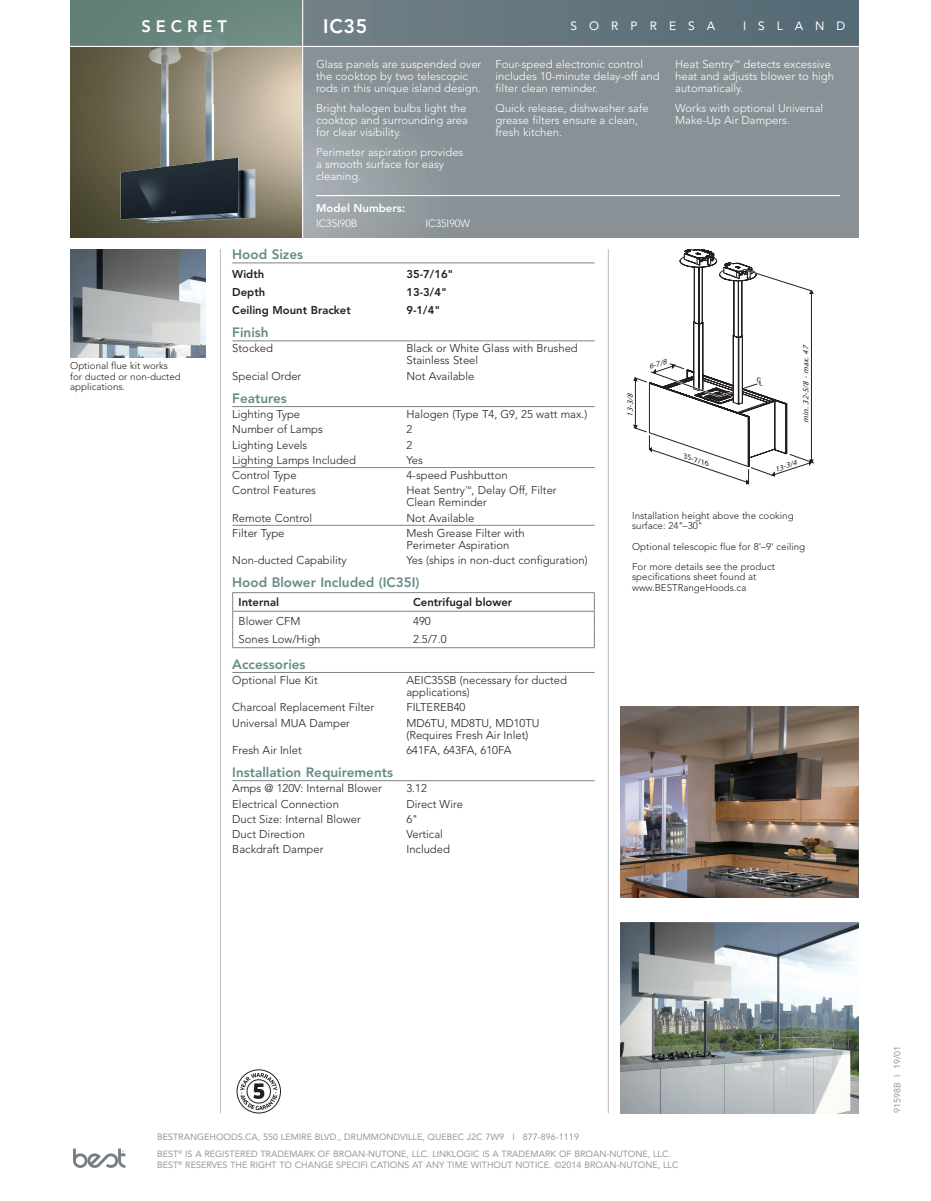
<style>
.page{position:relative;width:931px;height:1201px;background:#fff}
.page>*{position:absolute;margin:0;border:0;box-sizing:border-box;transform-origin:0 0}
.spec_body_back_pg{font:800 19.5px "Avenir LT Std";color:#fff}
.spec_body_back_pg-2{font:800 16.5px "Avenir LT Std";letter-spacing:.3em;color:#fff}
.spec_sub_head_sorpre{font:800 13.5px "Avenir LT Std";color:#668b87}
.spec_body_back_pg-3{font:12px "Avenir LT Std";letter-spacing:1em;color:#fff}
.spec_body{font:300 11.25px/12px "Avenir LT Std";color:#231f20}
.spec_features{font:300 11.25px/12px "Avenir LT Std";color:#fff}
.spec_table_body{font:800 11.25px "Avenir LT Std";color:#231f20}
.spec_table_body-2{font:300 11.25px "Avenir LT Std";color:#231f20}
.spec_features-2{font:800 11.25px "Avenir LT Std";color:#fff}
.spec_table_subhead{font:800 11.25px "Avenir LT Std";color:#231f20}
.spec_features-3{font:300 10.5px "Avenir LT Std";color:#fff}
.spec_install_instruc{font:300 9.75px/10.5px "Avenir LT Std";color:#231f20}
.spec_photo_caption{font:300 9.75px/10.5px "Avenir LT Std";color:#231f20}
.t1{font:9px/17.2px "Avenir LT Std";color:#808285}
.t2{font:italic 7.95px "Helvetica LT Std";color:#231f20}
.t3{font:italic 7.5px "Helvetica LT Std";color:#231f20;scale:1.11 1}
.t4{font:italic 7.5px "Helvetica LT Std";color:#231f20;scale:1.12 1}
</style>
<div class="page">
<img style="left:70px;top:47px;width:232px;height:190px">
<svg style="left:303px;top:47px;width:555px;height:190px;background:#8b9398"></svg>
<div style="left:302px;top:0;width:556px;height:46px;background:linear-gradient(to right,#738187,#536974)"></div>
<hr style="left:316px;top:195px;width:524px;height:1px;background:#fff">
<img style="left:98px;top:47px;width:184px;height:208px">
<div style="left:70px;top:0;width:232px;height:46px;background:#68847d"></div>
<img style="left:620px;top:922px;width:238px;height:191px">
<img style="left:620px;top:706px;width:238px;height:191px">
<img style="left:70px;top:249px;width:135px;height:108px">
<hr style="left:232px;top:262px;width:362px;height:1px;background:#808285">
<hr style="left:232px;top:340px;width:362px;height:1px;background:#808285">
<hr style="left:232px;top:406px;width:362px;height:1px;background:#808285">
<hr style="left:232px;top:467px;width:362px;height:1px;background:#808285">
<hr style="left:232px;top:525px;width:362px;height:1px;background:#808285">
<hr style="left:232px;top:672px;width:362px;height:1px;background:#808285">
<hr style="left:232px;top:780px;width:362px;height:1px;background:#808285">
<svg style="left:594px;top:593px;width:1px;height:54px"></svg>
<hr style="left:232px;top:592px;width:175px;height:1px;background:#808285">
<hr style="left:407px;top:592px;width:187px;height:1px;background:#808285">
<hr style="left:232px;top:611px;width:175px;height:1px;background:#808285">
<hr style="left:407px;top:611px;width:187px;height:1px;background:#808285">
<hr style="left:232px;top:647px;width:175px;height:1px;background:#808285">
<hr style="left:407px;top:647px;width:187px;height:1px;background:#808285">
<svg style="left:232px;top:593px;width:1px;height:54px"></svg>
<hr style="left:608px;top:249px;width:1px;height:864px;background:#bcbdc0">
<hr style="left:220px;top:249px;width:1px;height:864px;background:#bcbdc0">
<hr style="left:302px;top:0;width:1px;height:238px;background:#fff">
<svg style="left:73px;top:1148px;width:52px;height:20px"></svg>
<svg style="left:236px;top:1069px;width:45px;height:44px"></svg>
<svg style="left:633px;top:249px;width:181px;height:235px"></svg>
<p class="spec_body_back_pg-2" style="left:141px;top:17px;width:87px">SECRET</p>
<p class="spec_body_back_pg" style="left:323px;top:15px;width:46px">IC35</p>
<p class="spec_body_back_pg-3" style="left:570px;top:19px;width:146px">SORPRESA</p>
<p class="spec_body_back_pg-3" style="left:743px;top:19px;width:104px">ISLAND</p>
<p class="spec_photo_caption" style="left:70px;top:360px;width:112px">Optional flue kit works for ducted or non-ducted applications.</p>
<p class="spec_features" style="left:316px;top:59px;width:167px">Glass panels are suspended over the cooktop by two telescopic rods in this unique island design.</p>
<p class="spec_features" style="left:316px;top:102px;width:153px">Bright halogen bulbs light the cooktop and surrounding area for clear visibility.</p>
<p class="spec_features" style="left:316px;top:146px;width:149px">Perimeter aspiration provides a smooth surface for easy cleaning.</p>
<p class="spec_features-2" style="left:316px;top:201px;width:90px">Model Numbers:</p>
<p class="spec_features-3" style="left:316px;top:217px;width:43px">IC35I90B</p>
<p class="spec_features-3" style="left:425px;top:217px;width:46px">IC35I90W</p>
<p class="spec_features" style="left:495px;top:59px;width:165px">Four-speed electronic control includes 10-minute delay-off and filter clean reminder.</p>
<p class="spec_features" style="left:495px;top:102px;width:155px">Quick release, dishwasher safe grease filters ensure a clean, fresh kitchen.</p>
<p class="spec_features" style="left:675px;top:59px;width:160px">Heat Sentry<sup>™</sup> detects excessive heat and adjusts blower to high automatically.</p>
<p class="spec_features" style="left:675px;top:102px;width:149px">Works with optional Universal<br>Make-Up Air Dampers.</p>
<p class="spec_sub_head_sorpre" style="left:232px;top:246px;width:72px">Hood Sizes</p>
<p class="spec_table_body" style="left:232px;top:267px;width:33px">Width</p>
<p class="spec_table_body" style="left:406px;top:267px;width:49px">35-7/16"</p>
<p class="spec_table_body" style="left:232px;top:285px;width:34px">Depth</p>
<p class="spec_table_body" style="left:406px;top:285px;width:42px">13-3/4"</p>
<p class="spec_table_body" style="left:232px;top:303px;width:120px">Ceiling Mount Bracket</p>
<p class="spec_table_body" style="left:406px;top:303px;width:35px">9-1/4"</p>
<p class="spec_sub_head_sorpre" style="left:232px;top:324px;width:38px">Finish</p>
<p class="spec_body" style="left:232px;top:342px;width:42px">Stocked</p>
<p class="spec_body" style="left:406px;top:342px;width:173px">Black or White Glass with Brushed<br>Stainless Steel</p>
<p class="spec_body" style="left:232px;top:370px;width:71px">Special Order</p>
<p class="spec_body" style="left:406px;top:370px;width:70px">Not Available</p>
<p class="spec_sub_head_sorpre" style="left:232px;top:390px;width:56px">Features</p>
<p class="spec_body" style="left:232px;top:408px;width:69px">Lighting Type</p>
<p class="spec_body" style="left:406px;top:408px;width:182px">Halogen (Type T4, G9, 25 watt max.)</p>
<p class="spec_body" style="left:232px;top:423px;width:92px">Number of Lamps</p>
<p class="spec_body" style="left:406px;top:423px;width:7px">2</p>
<p class="spec_body" style="left:232px;top:439px;width:77px">Lighting Levels</p>
<p class="spec_body" style="left:406px;top:439px;width:7px">2</p>
<p class="spec_body" style="left:232px;top:454px;width:125px">Lighting Lamps Included</p>
<p class="spec_body" style="left:406px;top:454px;width:18px">Yes</p>
<p class="spec_body" style="left:232px;top:469px;width:66px">Control Type</p>
<p class="spec_body" style="left:406px;top:469px;width:103px">4-speed Pushbutton</p>
<p class="spec_body" style="left:232px;top:484px;width:85px">Control Features</p>
<p class="spec_body" style="left:406px;top:484px;width:152px">Heat Sentry<sup>™</sup>, Delay Off, Filter<br>Clean Reminder</p>
<p class="spec_body" style="left:232px;top:512px;width:81px">Remote Control</p>
<p class="spec_body" style="left:406px;top:512px;width:70px">Not Available</p>
<p class="spec_body" style="left:232px;top:527px;width:54px">Filter Type</p>
<p class="spec_body" style="left:406px;top:527px;width:120px">Mesh Grease Filter with<br>Perimeter Aspiration</p>
<p class="spec_body" style="left:232px;top:554px;width:116px">Non-ducted Capability</p>
<p class="spec_body" style="left:406px;top:554px;width:183px">Yes (ships in non-duct configuration)</p>
<p class="spec_sub_head_sorpre" style="left:232px;top:574px;width:189px">Hood Blower Included (IC35I)</p>
<p class="spec_table_subhead" style="left:239px;top:595px;width:42px">Internal</p>
<p class="spec_table_body" style="left:413px;top:595px;width:101px">Centrifugal blower</p>
<p class="spec_table_body-2" style="left:239px;top:614px;width:63px">Blower CFM</p>
<p class="spec_table_body-2" style="left:413px;top:614px;width:19px">490</p>
<p class="spec_table_body-2" style="left:239px;top:632px;width:83px">Sones Low/High</p>
<p class="spec_table_body-2" style="left:413px;top:632px;width:35px">2.5/7.0</p>
<p class="spec_sub_head_sorpre" style="left:232px;top:656px;width:75px">Accessories</p>
<p class="spec_body" style="left:232px;top:674px;width:87px">Optional Flue Kit</p>
<p class="spec_body" style="left:406px;top:674px;width:162px">AEIC35SB (necessary for ducted applications)</p>
<p class="spec_body" style="left:232px;top:701px;width:143px">Charcoal Replacement Filter</p>
<p class="spec_body" style="left:406px;top:701px;width:61px">FILTEREB40</p>
<p class="spec_body" style="left:232px;top:716px;width:119px">Universal MUA Damper</p>
<p class="spec_body" style="left:406px;top:716px;width:135px">MD6TU, MD8TU, MD10TU (Requires Fresh Air Inlet)</p>
<p class="spec_body" style="left:232px;top:744px;width:71px">Fresh Air Inlet</p>
<p class="spec_body" style="left:406px;top:744px;width:106px">641FA, 643FA, 610FA</p>
<p class="spec_sub_head_sorpre" style="left:232px;top:764px;width:162px">Installation Requirements</p>
<p class="spec_body" style="left:232px;top:782px;width:151px">Amps @ 120V: Internal Blower</p>
<p class="spec_body" style="left:406px;top:782px;width:22px">3.12</p>
<p class="spec_body" style="left:232px;top:797px;width:108px">Electrical Connection</p>
<p class="spec_body" style="left:406px;top:797px;width:58px">Direct Wire</p>
<p class="spec_body" style="left:232px;top:813px;width:130px">Duct Size: Internal Blower</p>
<p class="spec_body" style="left:406px;top:813px;width:13px">6"</p>
<p class="spec_body" style="left:232px;top:828px;width:74px">Duct Direction</p>
<p class="spec_body" style="left:406px;top:828px;width:38px">Vertical</p>
<p class="spec_body" style="left:232px;top:843px;width:93px">Backdraft Damper</p>
<p class="spec_body" style="left:406px;top:843px;width:45px">Included</p>
<p class="t2" style="left:625px;top:417px;width:28px;rotate:-90deg">13-3/8</p>
<p class="t3" style="left:647px;top:362px;width:18px;rotate:-18deg">6-7/8</p>
<p class="t4" style="left:685px;top:451px;width:26px;rotate:19deg">35-7/16</p>
<p class="t2" style="left:801px;top:423px;width:81px;rotate:-90deg">min.32-5/8-max.47</p>
<p class="t3" style="left:773px;top:465px;width:22px;rotate:-18deg">13-3/4</p>
<p class="spec_install_instruc" style="left:632px;top:510px;width:163px">Installation height above the cooking surface: 24"–30"</p>
<p class="spec_install_instruc" style="left:632px;top:541px;width:174px">Optional telescopic flue for 8'–9' ceiling</p>
<p class="spec_install_instruc" style="left:632px;top:561px;width:144px">For more details see the product specifications sheet found at www.BESTRangeHoods.ca</p>
<p class="t1" style="left:157px;top:1128px;width:515px">BESTRANGEHOODS.CA, 550 LEMIRE BLVD., DRUMMONDVILLE, QUEBEC J2C 7W9 I 877-896-1119<br>BEST<sup>®</sup> IS A REGISTERED TRADEMARK OF BROAN-NUTONE, LLC. LINKLOGIC IS A TRADEMARK OF BROAN-NUTONE, LLC.</p>
<p class="t1" style="left:157px;top:1156px;width:522px">BEST<sup>®</sup> RESERVES THE RIGHT TO CHANGE SPECIFI CATIONS AT ANY TIME WITHOUT NOTICE. ©2014 BROAN-NUTONE, LLC</p>
<p class="t1" style="left:888px;top:1113px;width:69px;rotate:-90deg">91598B I 19/01</p>
</div>
